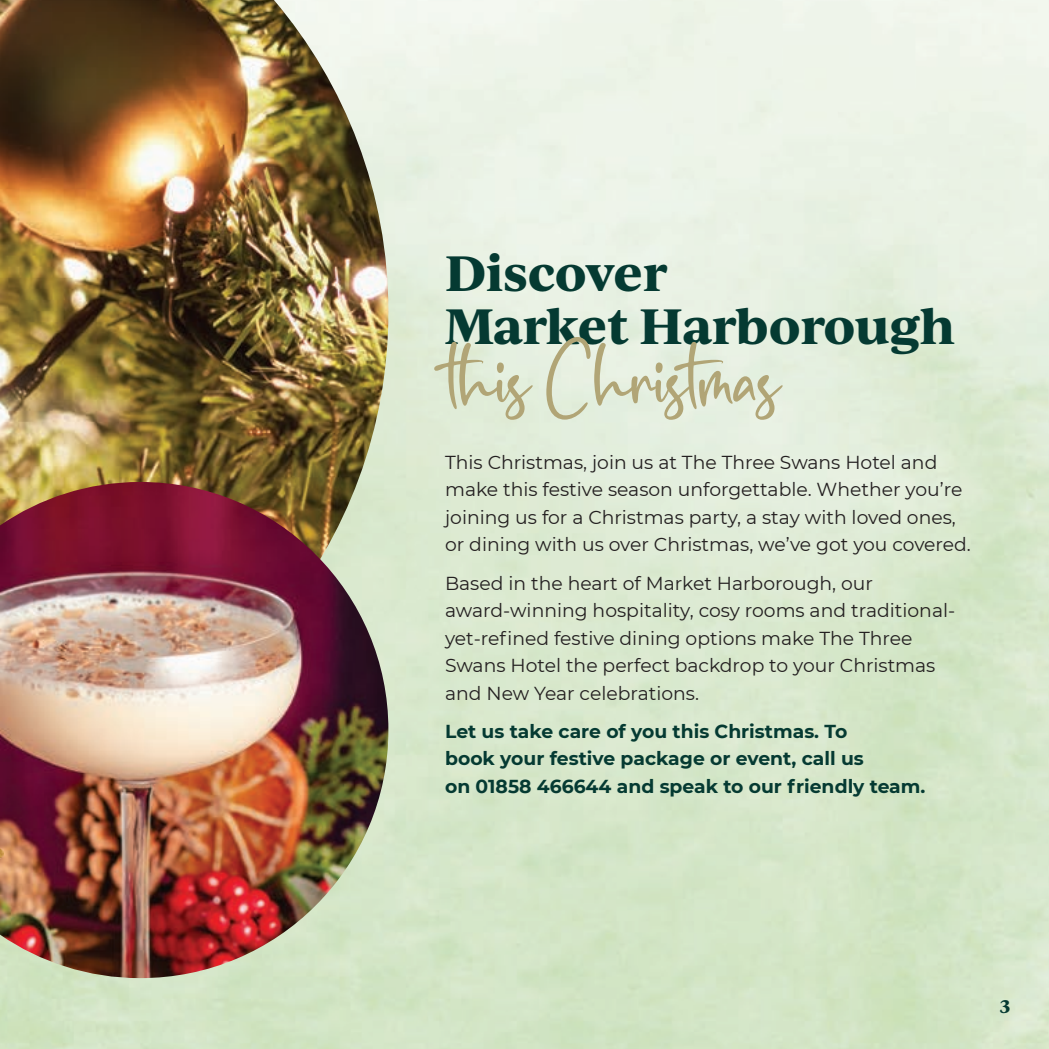
<style>
.page{position:relative;width:1049px;height:1049px;background:#fff}
.page>*{position:absolute;margin:0;border:0;box-sizing:border-box;transform-origin:0 0}
.Page_headers{font:92.5px "Belgetha";color:#b1a576;scale:1.1 1}
.Page_headers-2{font:700 47.5px/52.5px "Ivy Journal";letter-spacing:-.02em;color:#053a32}
.Bodycopy{font:18.75px/27.5px "Montserrat";color:#231f20}
.Bodycopy-2{font:700 18.75px/27.5px "Montserrat";color:#053a32}
.Body_Subs{font:700 17.5px "Ivy Journal";color:#053a32}
</style>
<div class="page">
<img style="left:0;top:0;width:388px;height:482px">
<img style="left:0;top:482px;width:388px;height:496px">
<img style="left:3px;top:767px;width:47px;height:127px">
<img style="left:0;top:737px;width:3px;height:218px">
<p class="Page_headers-2" style="left:445px;top:245px;width:512px">Discover<br>Market Harborough</p>
<p class="Page_headers" style="left:445px;top:318px;width:302px">this Christmas</p>
<p class="Bodycopy" style="left:445px;top:448px;width:527px">This Christmas, join us at The Three Swans Hotel and make this festive season unforgettable. Whether you’re joining us for a Christmas party, a stay with loved ones, or dining with us over Christmas, we’ve got you covered.</p>
<p class="Bodycopy" style="left:445px;top:568px;width:512px">Based in the heart of Market Harborough, our award-winning hospitality, cosy rooms and traditional&shy;yet-refined festive dining options make The Three Swans Hotel the perfect backdrop to your Christmas and New Year celebrations.</p>
<p class="Bodycopy-2" style="left:445px;top:716px;width:482px">Let us take care of you this Christmas. To<br>book your festive package or event, call us<br>on 01858 466644 and speak to our friendly team.</p>
<p class="Body_Subs" style="left:999px;top:993px;width:13px">3</p>
</div>
